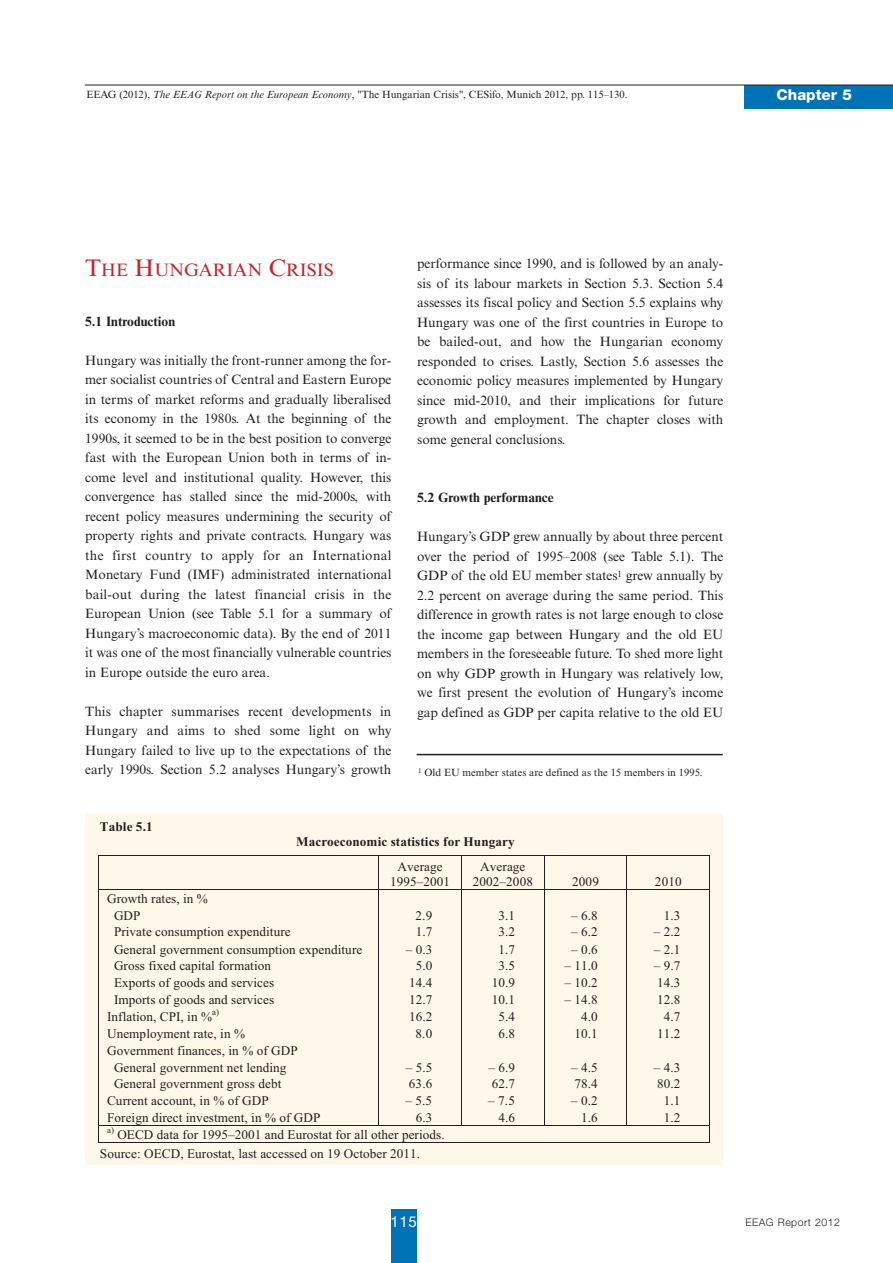
<style>
.page{position:relative;width:893px;height:1263px;background:#fff}
.page>*{position:absolute;margin:0;border:0;box-sizing:border-box;transform-origin:0 0}
.t1{font:18px "Times New Roman MT Std";color:#c8242b}
.t2{font:800 15px "Helvetica Neue LT Std";color:#fff}
.t3{font:15px "Helvetica Neue LT Std";color:#fff}
.t4{font:13.5px/19.5px "Times New Roman MT Std";color:#231f20;text-align:justify}
.t5{font:700 13.5px "Times New Roman MT Std";color:#231f20}
.t6{font:13.2px/15.8px "Times New Roman";letter-spacing:.005em;color:#231f20;text-align:center}
.t7{font:700 13.2px "Times New Roman";letter-spacing:.005em;color:#231f20}
.t8{font:10.5px "Times New Roman MT Std";color:#231f20}
.t9{font:300 10.5px "Helvetica Neue LT Std";letter-spacing:.045em;color:#231f20}
.t10{font:8.85px "Times New Roman";color:#231f20}
.s1{font-style:italic}
.s2{font-size:24px}
</style>
<div class="page">
<div style="left:391px;top:1209px;width:25px;height:54px;background:#0072b6"></div>
<div style="left:744px;top:85px;width:148px;height:24px;background:#0072b6"></div>
<hr style="left:85px;top:85px;width:807px;height:1px;background:#231f20">
<div style="left:85px;top:815px;width:638px;height:350px;background:#fef7ea"></div>
<hr style="left:99px;top:855px;width:611px;height:1px;background:#231f20">
<hr style="left:99px;top:856px;width:1px;height:33px;background:#231f20">
<hr style="left:378px;top:856px;width:1px;height:33px;background:#231f20">
<hr style="left:461px;top:856px;width:1px;height:33px;background:#231f20">
<hr style="left:544px;top:856px;width:1px;height:33px;background:#231f20">
<hr style="left:626px;top:856px;width:1px;height:33px;background:#231f20">
<hr style="left:709px;top:856px;width:1px;height:33px;background:#231f20">
<hr style="left:99px;top:889px;width:611px;height:1px;background:#231f20">
<svg style="left:378px;top:890px;width:1px;height:235px"></svg>
<svg style="left:461px;top:890px;width:1px;height:235px"></svg>
<svg style="left:544px;top:890px;width:1px;height:235px"></svg>
<svg style="left:626px;top:890px;width:1px;height:235px"></svg>
<hr style="left:99px;top:1125px;width:611px;height:1px;background:#231f20">
<hr style="left:99px;top:1142px;width:610px;height:1px;background:#231f20">
<svg style="left:709px;top:890px;width:1px;height:253px"></svg>
<hr style="left:416px;top:754px;width:307px;height:1px;background:#231f20">
<p class="t8" style="left:86px;top:91px;width:543px">EEAG (2012), <span class="s1">The EEAG Report on the European Economy</span>, "The Hungarian Crisis", CESifo, Munich 2012, pp. 115–130.</p>
<p class="t2" style="left:776px;top:86px;width:77px">Chapter 5</p>
<h1 class="t1" style="left:85px;top:263px;width:250px"><span class="s2">T</span>HE <span class="s2">H</span>UNGARIAN <span class="s2">C</span>RISIS</h1>
<p class="t5" style="left:85px;top:316px;width:91px">5.1 Introduction</p>
<p class="t4" style="left:85px;top:351px;width:308px">Hungary was initially the front-runner among the for&shy;mer socialist countries of Central and Eastern Europe in terms of market reforms and gradually liberalised its economy in the 1980s. At the beginning of the 1990s, it seemed to be in the best position to converge fast with the European Union both in terms of in - come level and institutional quality. However, this convergence has stalled since the mid-2000s, with recent policy measures undermining the security of property rights and private contracts. Hungary was the first country to apply for an International Monetary Fund (IMF) administrated international bail-out during the latest financial crisis in the European Union (see Table 5.1 for a summary of Hungary’s macroeconomic data). By the end of 2011 it was one of the most financially vulnerable countries in Europe outside the euro area.</p>
<p class="t4" style="left:85px;top:702px;width:308px">This chapter summarises recent developments in Hungary and aims to shed some light on why Hungary failed to live up to the expectations of the early 1990s. Section 5.2 analyses Hungary’s growth</p>
<p class="t7" style="left:100px;top:822px;width:54px">Table 5.1</p>
<p class="t4" style="left:417px;top:255px;width:308px">performance since 1990, and is followed by an analy&shy;sis of its labour markets in Section 5.3. Section 5.4 assesses its fiscal policy and Section 5.5 explains why Hungary was one of the first countries in Europe to be bailed-out, and how the Hungarian economy responded to crises. Lastly, Section 5.6 assesses the economic policy measures implemented by Hungary since mid-2010, and their implications for future growth and employment. The chapter closes with some general conclusions.</p>
<p class="t5" style="left:417px;top:493px;width:138px">5.2 Growth performance</p>
<p class="t4" style="left:417px;top:528px;width:308px">Hungary’s GDP grew annually by about three percent over the period of 1995–2008 (see Table 5.1). The GDP of the old EU member states<sup>1</sup> grew annually by 2.2 percent on average during the same period. This difference in growth rates is not large enough to close the income gap between Hungary and the old EU members in the foreseeable future. To shed more light on why GDP growth in Hungary was relatively low, we first present the evolution of Hungary’s income gap defined as GDP per capita relative to the old EU</p>
<p class="t8" style="left:418px;top:768px;width:286px"><sup>1</sup> Old EU member states are defined as the 15 members in 1995.</p>
<p class="t6" style="left:114px;top:891px;width:95px;line-height:16.8px;text-align:left;text-indent:-7px">Growth rates, in %<br>GDP</p>
<p class="t7" style="left:296px;top:837px;width:220px">Macroeconomic statistics for Hungary</p>
<p class="t6" style="left:390px;top:859px;width:62px">Average<br>1995–2001</p>
<p class="t6" style="left:473px;top:859px;width:62px">Average<br>2002–2008</p>
<p class="t6" style="left:572px;top:875px;width:28px">2009</p>
<p class="t6" style="left:655px;top:875px;width:28px">2010</p>
<p class="t6" style="left:416px;top:909px;width:18px">2.9</p>
<p class="t6" style="left:498px;top:909px;width:18px">3.1</p>
<p class="t6" style="left:571px;top:909px;width:28px">– 6.8</p>
<p class="t6" style="left:664px;top:909px;width:18px">1.3</p>
<p class="t6" style="left:114px;top:925px;width:178px">Private consumption expenditure</p>
<p class="t6" style="left:416px;top:925px;width:18px">1.7</p>
<p class="t6" style="left:498px;top:925px;width:18px">3.2</p>
<p class="t6" style="left:571px;top:925px;width:28px">– 6.2</p>
<p class="t6" style="left:654px;top:925px;width:28px">– 2.2</p>
<p class="t6" style="left:114px;top:943px;width:250px">General government consumption expenditure</p>
<p class="t6" style="left:406px;top:943px;width:28px">– 0.3</p>
<p class="t6" style="left:498px;top:943px;width:18px">1.7</p>
<p class="t6" style="left:571px;top:943px;width:28px">– 0.6</p>
<p class="t6" style="left:654px;top:943px;width:28px">– 2.1</p>
<p class="t6" style="left:114px;top:959px;width:158px">Gross fixed capital formation</p>
<p class="t6" style="left:416px;top:959px;width:18px">5.0</p>
<p class="t6" style="left:498px;top:959px;width:18px">3.5</p>
<p class="t6" style="left:564px;top:959px;width:35px">– 11.0</p>
<p class="t6" style="left:654px;top:959px;width:28px">– 9.7</p>
<p class="t6" style="left:114px;top:976px;width:162px">Exports of goods and services</p>
<p class="t6" style="left:409px;top:976px;width:25px">14.4</p>
<p class="t6" style="left:492px;top:976px;width:25px">10.9</p>
<p class="t6" style="left:564px;top:976px;width:35px">– 10.2</p>
<p class="t6" style="left:657px;top:976px;width:25px">14.3</p>
<p class="t6" style="left:114px;top:993px;width:162px">Imports of goods and services</p>
<p class="t6" style="left:409px;top:993px;width:25px">12.7</p>
<p class="t6" style="left:492px;top:993px;width:25px">10.1</p>
<p class="t6" style="left:564px;top:993px;width:35px">– 14.8</p>
<p class="t6" style="left:657px;top:993px;width:25px">12.8</p>
<p class="t6" style="left:107px;top:1010px;width:106px">Inflation, CPI, in %</p>
<p class="t10" style="left:212px;top:1009px;width:8px">a)</p>
<p class="t6" style="left:409px;top:1010px;width:25px">16.2</p>
<p class="t6" style="left:498px;top:1010px;width:18px">5.4</p>
<p class="t6" style="left:581px;top:1010px;width:18px">4.0</p>
<p class="t6" style="left:664px;top:1010px;width:18px">4.7</p>
<p class="t6" style="left:107px;top:1027px;width:139px">Unemployment rate, in %</p>
<p class="t6" style="left:416px;top:1027px;width:18px">8.0</p>
<p class="t6" style="left:498px;top:1027px;width:18px">6.8</p>
<p class="t6" style="left:574px;top:1027px;width:25px">10.1</p>
<p class="t6" style="left:657px;top:1027px;width:25px">11.2</p>
<p class="t6" style="left:107px;top:1043px;width:192px;line-height:16.8px">Government finances, in % of GDP<br>General government net lending</p>
<p class="t6" style="left:406px;top:1060px;width:28px">– 5.5</p>
<p class="t6" style="left:488px;top:1060px;width:28px">– 6.9</p>
<p class="t6" style="left:571px;top:1060px;width:28px">– 4.5</p>
<p class="t6" style="left:654px;top:1060px;width:28px">– 4.3</p>
<p class="t6" style="left:114px;top:1077px;width:169px">General government gross debt</p>
<p class="t6" style="left:409px;top:1077px;width:25px">63.6</p>
<p class="t6" style="left:492px;top:1077px;width:25px">62.7</p>
<p class="t6" style="left:574px;top:1077px;width:25px">78.4</p>
<p class="t6" style="left:657px;top:1077px;width:25px">80.2</p>
<p class="t6" style="left:107px;top:1094px;width:163px">Current account, in % of GDP</p>
<p class="t6" style="left:406px;top:1094px;width:28px">– 5.5</p>
<p class="t6" style="left:488px;top:1094px;width:28px">– 7.5</p>
<p class="t6" style="left:571px;top:1094px;width:28px">– 0.2</p>
<p class="t6" style="left:664px;top:1094px;width:18px">1.1</p>
<p class="t6" style="left:107px;top:1111px;width:215px">Foreign direct investment, in % of GDP</p>
<p class="t6" style="left:416px;top:1111px;width:18px">6.3</p>
<p class="t6" style="left:498px;top:1111px;width:18px">4.6</p>
<p class="t6" style="left:581px;top:1111px;width:18px">1.6</p>
<p class="t6" style="left:664px;top:1111px;width:18px">1.2</p>
<p class="t10" style="left:107px;top:1127px;width:8px">a)</p>
<p class="t6" style="left:100px;top:1126px;width:346px;line-height:18.9px;text-align:left;text-indent:17px">OECD data for 1995–2001 and Eurostat for all other periods.<br>Source: OECD, Eurostat, last accessed on 19 October 2011.</p>
<p class="t3" style="left:391px;top:1213px;width:28px">115</p>
<p class="t9" style="left:745px;top:1216px;width:96px">EEAG Report 2012</p>
</div>
